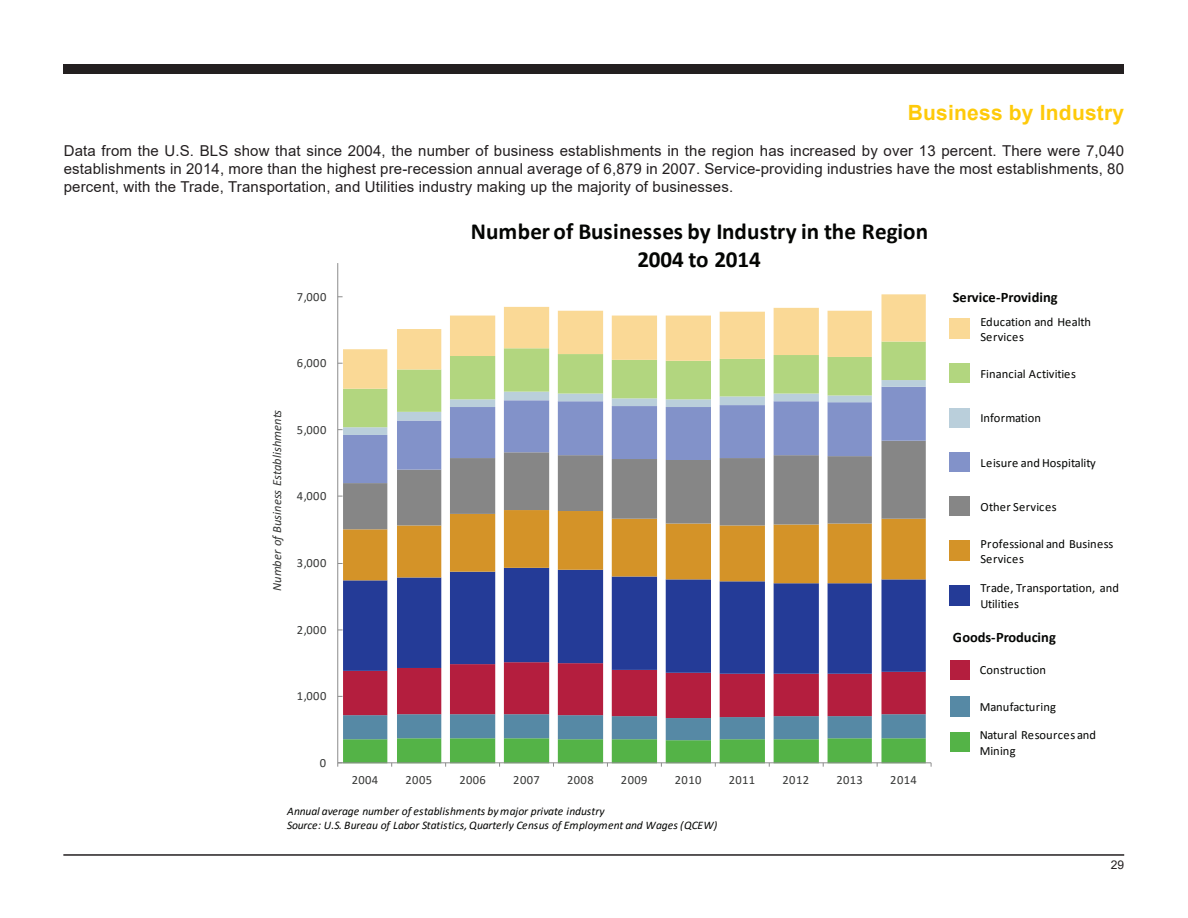
<style>
.page{position:relative;width:1188px;height:918px;background:#fff}
.page>*{position:absolute;margin:0;border:0;box-sizing:border-box;transform-origin:0 0}
.t1{font:700 23.1px/27.9px "Calibri";letter-spacing:.005em;color:#040503;text-align:center}
.t2{font:700 21px "Arial";letter-spacing:.01em;color:#feca0a}
.t3{font:15px/18px "Arial";letter-spacing:.01em;color:#231f20;text-align:justify}
.t4{font:700 14.4px "Calibri";letter-spacing:-.005em;color:#040503}
.t5{font:12.45px/15.5px "Calibri";letter-spacing:.005em;color:#040503}
.t6{font:12.45px "Calibri";letter-spacing:.03em;color:#353635}
.t7{font:italic 12.45px "Calibri";letter-spacing:-.005em;color:#353635}
.t8{font:12.45px "Calibri";letter-spacing:.03em;color:#040503}
.t9{font:12px "Arial";color:#231f20}
.t10{font:italic 11.55px/14.4px "Calibri";letter-spacing:-.01em;color:#040503}
</style>
<div class="page">
<div style="left:64px;top:64px;width:1060px;height:10px;background:#231f20"></div>
<hr style="left:63px;top:854px;width:1061px;height:2px;background:#231f20">
<svg style="left:343px;top:583px;width:583px;height:79px;background:#465aa7"></svg>
<svg style="left:343px;top:483px;width:583px;height:27px;background:#989898"></svg>
<svg style="left:343px;top:435px;width:583px;height:48px;background:#969db4"></svg>
<svg style="left:343px;top:294px;width:583px;height:86px"></svg>
<hr style="left:337px;top:263px;width:1px;height:500px;background:#8d8d8d">
<svg style="left:338px;top:510px;width:588px;height:73px;background:#c59c5c"></svg>
<svg style="left:338px;top:380px;width:588px;height:55px;background:#aabdbe"></svg>
<svg style="left:337px;top:662px;width:595px;height:105px"></svg>
<div style="left:950px;top:318px;width:20px;height:21px;background:#fad996"></div>
<div style="left:950px;top:364px;width:20px;height:19px;background:#b2d67f"></div>
<div style="left:950px;top:408px;width:20px;height:19px;background:#bacfdb"></div>
<div style="left:950px;top:452px;width:20px;height:20px;background:#8292c9"></div>
<div style="left:950px;top:497px;width:20px;height:19px;background:#868686"></div>
<div style="left:950px;top:541px;width:20px;height:20px;background:#d49328"></div>
<div style="left:950px;top:585px;width:20px;height:20px;background:#243b97"></div>
<div style="left:950px;top:660px;width:19px;height:20px;background:#b41e3e"></div>
<div style="left:950px;top:696px;width:19px;height:20px;background:#5689a5"></div>
<div style="left:950px;top:732px;width:19px;height:20px;background:#54b347"></div>
<h2 class="t2" style="left:908px;top:98px;width:218px">Business by Industry</h2>
<p class="t3" style="left:64px;top:142px;width:1062px">Data from the U.S. BLS show that since 2004, the number of business establishments in the region has increased by over 13 percent. There were 7,040 establishments in 2014, more than the highest pre-recession annual average of 6,879 in 2007. Service-providing industries have the most establishments, 80 percent, with the Trade, Transportation, and Utilities industry making up the majority of businesses.</p>
<p class="t6" style="left:297px;top:288px;width:31px">7,000</p>
<p class="t6" style="left:297px;top:354px;width:31px">6,000</p>
<p class="t7" style="left:268px;top:591px;width:183px;rotate:-90deg">Number ofBusiness Establishments</p>
<p class="t6" style="left:297px;top:421px;width:31px">5,000</p>
<p class="t6" style="left:297px;top:488px;width:31px">4,000</p>
<p class="t6" style="left:297px;top:554px;width:31px">3,000</p>
<p class="t6" style="left:297px;top:621px;width:31px">2,000</p>
<p class="t6" style="left:297px;top:688px;width:31px">1,000</p>
<p class="t6" style="left:320px;top:754px;width:8px">0</p>
<h1 class="t1" style="left:471px;top:216px;width:459px">Number of Businesses by Industry in the Region<br>2004 to 2014</h1>
<p class="t6" style="left:352px;top:771px;width:28px">2004</p>
<p class="t6" style="left:406px;top:771px;width:28px">2005</p>
<p class="t6" style="left:459px;top:771px;width:28px">2006</p>
<p class="t6" style="left:513px;top:771px;width:28px">2007</p>
<p class="t6" style="left:567px;top:771px;width:28px">2008</p>
<p class="t6" style="left:621px;top:771px;width:28px">2009</p>
<p class="t6" style="left:675px;top:771px;width:28px">2010</p>
<p class="t6" style="left:729px;top:771px;width:28px">2011</p>
<p class="t6" style="left:783px;top:771px;width:28px">2012</p>
<p class="t6" style="left:836px;top:771px;width:28px">2013</p>
<p class="t6" style="left:890px;top:771px;width:28px">2014</p>
<p class="t10" style="left:287px;top:803px;width:432px">Annual average number of establishments by major private industry<br>Source: U.S. Bureau of Labor Statistics, Quarterly Census of Employment and Wages (QCEW)</p>
<p class="t4" style="left:953px;top:287px;width:107px">Service-Providing</p>
<p class="t5" style="left:981px;top:313px;width:112px">Education and Health<br>Services</p>
<p class="t5" style="left:981px;top:366px;width:97px">Financial Activities</p>
<p class="t5" style="left:981px;top:410px;width:62px">Information</p>
<p class="t5" style="left:981px;top:455px;width:117px">Leisure and Hospitality</p>
<p class="t8" style="left:981px;top:498px;width:78px">Other Services</p>
<p class="t5" style="left:981px;top:536px;width:134px">Professional and Business<br>Services</p>
<p class="t5" style="left:981px;top:580px;width:140px">Trade, Transportation, and<br>Utilities</p>
<p class="t4" style="left:953px;top:627px;width:105px">Goods-Producing</p>
<p class="t5" style="left:980px;top:662px;width:68px">Construction</p>
<p class="t5" style="left:980px;top:699px;width:78px">Manufacturing</p>
<p class="t5" style="left:980px;top:727px;width:118px">Natural Resources and<br>Mining</p>
<p class="t9" style="left:1111px;top:856px;width:15px">29</p>
</div>
